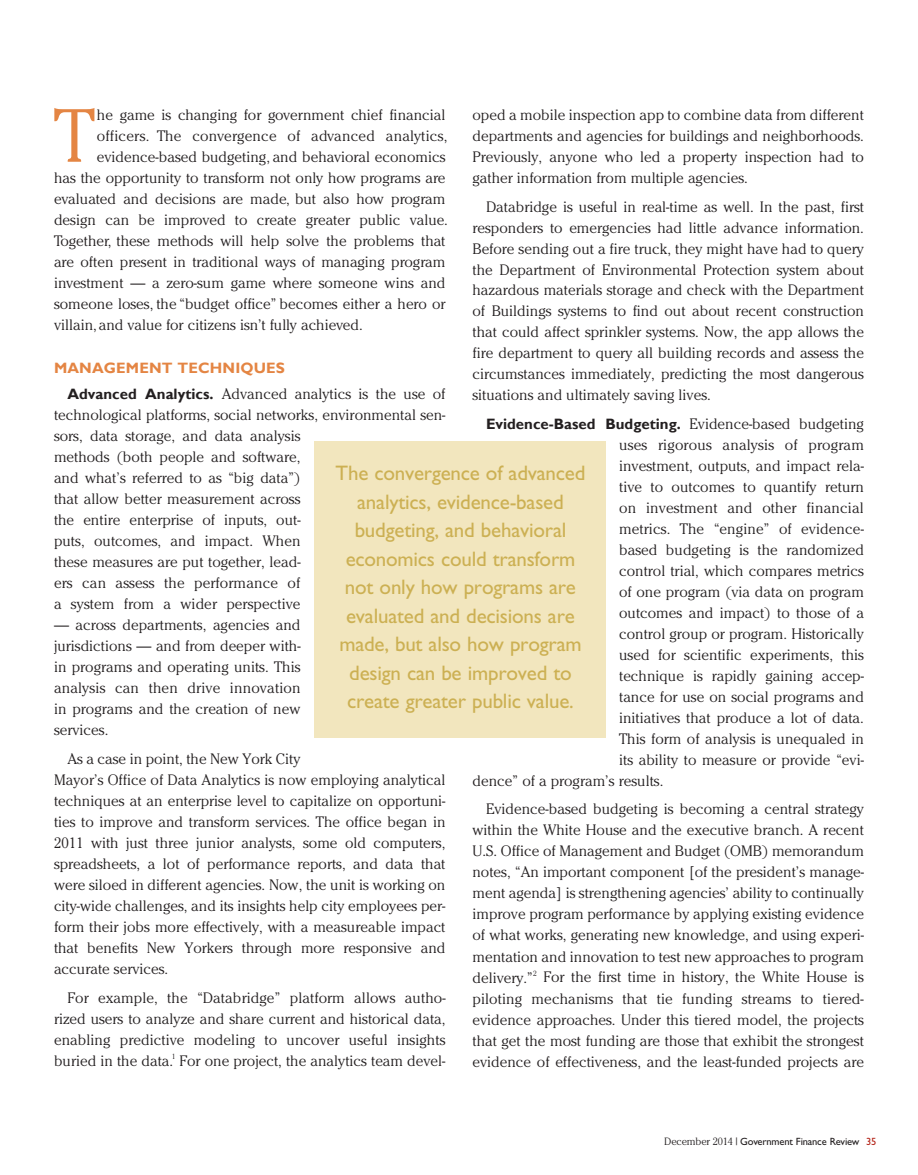
<style>
.page{position:relative;width:918px;height:1175px;background:#fff}
.page>*{position:absolute;margin:0;border:0;box-sizing:border-box;transform-origin:0 0}
.t1{font:300 74.7px "Cheltenham";color:#e48543}
.t2{font:21px/28.5px "Gill Sans";letter-spacing:-.01em;color:#ccb053;text-align:center}
.t3{font:300 15px/21px "Cheltenham";color:#231f20;text-align:justify}
.t4{font:700 15px "Gill Sans";color:#231f20}
.t5{font:700 15px "Gill Sans";letter-spacing:.01em;color:#e48543}
.t6{font:10.5px "Gill Sans";letter-spacing:-.015em;color:#231f20}
.t7{font:300 7.5px "Cheltenham";color:#231f20}
.s1{font-family:"Cheltenham";font-weight:300}
.s2{font-family:"Gill Sans";font-weight:700}
.s3{color:#b32317}
</style>
<div class="page">
<div style="left:314px;top:441px;width:292px;height:296px;background:#f2e6be"></div>
<h1 class="t1" style="left:54px;top:93px;width:42px">T</h1>
<p class="t3" style="left:97px;top:104px;width:350px">he game is changing for government chief financial</p>
<p class="t3" style="left:473px;top:104px;width:393px">oped a mobile inspection app to combine data from different departments and agencies for buildings and neighborhoods.<br>Previously, anyone who led a property inspection had to gather information from multiple agencies.</p>
<p class="t3" style="left:473px;top:196px;width:393px;text-indent:14px">Databridge is useful in real-time as well. In the past, first responders to emergencies had little advance information.<br>Before sending out a fire truck, they might have had to query the Department of Environmental Protection system about hazardous materials storage and check with the Department of Buildings systems to find out about recent construction that could affect sprinkler systems. Now, the app allows the fire department to query all building records and assess the circumstances immediately, predicting the most dangerous situations and ultimately saving lives.</p>
<p class="t4" style="left:486px;top:415px;width:379px">Evidence-Based Budgeting. <span class="s1">Evidence-based budgeting</span></p>
<p class="t3" style="left:619px;top:434px;width:246px">uses rigorous analysis of program</p>
<p class="t3" style="left:619px;top:455px;width:246px">investment, outputs, and impact rela-</p>
<p class="t3" style="left:619px;top:476px;width:246px">tive to outcomes to quantify return</p>
<p class="t3" style="left:619px;top:497px;width:246px">on investment and other financial</p>
<p class="t3" style="left:619px;top:518px;width:246px">metrics. The “engine” of evidence-</p>
<p class="t3" style="left:619px;top:539px;width:246px">based budgeting is the randomized</p>
<p class="t3" style="left:619px;top:560px;width:246px">control trial, which compares metrics</p>
<p class="t3" style="left:619px;top:581px;width:246px">of one program (via data on program</p>
<p class="t3" style="left:619px;top:602px;width:246px">outcomes and impact) to those of a</p>
<p class="t3" style="left:619px;top:623px;width:246px">control group or program. Historically</p>
<p class="t3" style="left:619px;top:644px;width:246px">used for scientific experiments, this</p>
<p class="t3" style="left:619px;top:665px;width:246px">technique is rapidly gaining accep-</p>
<p class="t3" style="left:619px;top:686px;width:246px">tance for use on social programs and</p>
<p class="t3" style="left:619px;top:707px;width:246px">initiatives that produce a lot of data.</p>
<p class="t3" style="left:619px;top:728px;width:246px">This form of analysis is unequaled in</p>
<p class="t3" style="left:619px;top:748px;width:246px">its ability to measure or provide “evi-</p>
<p class="t3" style="left:473px;top:769px;width:192px">dence” of a program’s results.</p>
<p class="t3" style="left:473px;top:798px;width:393px;text-indent:14px">Evidence-based budgeting is becoming a central strategy within the White House and the executive branch. A recent U.S. Office of Management and Budget (OMB) memorandum notes, “An important component [of the president’s manage&shy;ment agenda] is strengthening agencies’ ability to continually improve program performance by applying existing evidence of what works, generating new knowledge, and using experi&shy;mentation and innovation to test new approaches to program delivery.”</p>
<p class="t3" style="left:97px;top:125px;width:352px">officers. The convergence of advanced analytics,</p>
<p class="t3" style="left:97px;top:146px;width:350px">evidence-based budgeting, and behavioral economics</p>
<p class="t3" style="left:54px;top:167px;width:393px">has the opportunity to transform not only how programs are</p>
<p class="t3" style="left:54px;top:188px;width:393px">evaluated and decisions are made, but also how program</p>
<p class="t3" style="left:54px;top:209px;width:395px">design can be improved to create greater public value.</p>
<p class="t3" style="left:54px;top:230px;width:393px">Together, these methods will help solve the problems that</p>
<p class="t3" style="left:54px;top:251px;width:393px">are often present in traditional ways of managing program</p>
<p class="t3" style="left:54px;top:272px;width:393px">investment — a zero-sum game where someone wins and</p>
<p class="t3" style="left:54px;top:293px;width:393px">someone loses, the “budget office” becomes either a hero or</p>
<p class="t3" style="left:54px;top:314px;width:310px">villain, and value for citizens isn’t fully achieved.</p>
<p class="t5" style="left:54px;top:359px;width:233px">MANAGEMENT TECHNIQUES</p>
<p class="t3" style="left:54px;top:383px;width:393px;text-align:left;text-indent:14px"><span class="s2">Advanced Analytics.</span> Advanced analytics is the use of technological platforms, social networks, environmental sen&shy;sors, data storage, and data analysis<br>methods (both people and software,<br>and what’s referred to as “big data”)<br>that allow better measurement across<br>the entire enterprise of inputs, out-<br>puts, outcomes, and impact. When<br>these measures are put together, lead-<br>ers can assess the performance of<br>a system from a wider perspective</p>
<p class="t3" style="left:54px;top:614px;width:248px">— across departments, agencies and jurisdictions — and from deeper with&shy;in programs and operating units. This analysis can then drive innovation in programs and the creation of new services.</p>
<p class="t3" style="left:54px;top:748px;width:393px;text-align:left;text-indent:14px">As a case in point, the New York City<br>Mayor’s Office of Data Analytics is now employing analytical techniques at an enterprise level to capitalize on opportuni&shy;ties to improve and transform services. The office began in 2011 with just three junior analysts, some old computers, spreadsheets, a lot of performance reports, and data that were siloed in different agencies. Now, the unit is working on city-wide challenges, and its insights help city employees per&shy;form their jobs more effectively, with a measureable impact that benefits New Yorkers through more responsive and accurate services.</p>
<p class="t3" style="left:54px;top:987px;width:393px;text-indent:14px">For example, the “Databridge” platform allows autho&shy;rized users to analyze and share current and historical data, enabling predictive modeling to uncover useful insights buried in the data. For one project, the analytics team devel-</p>
<p class="t2" style="left:336px;top:458px;width:251px">The convergence of advanced analytics, evidence-based budgeting, and behavioral economics could transform not only how programs are evaluated and decisions are made, but also how program design can be improved to create greater public value.</p>
<p class="t7" style="left:533px;top:968px;width:5px">2</p>
<p class="t3" style="left:472px;top:966px;width:393px;text-indent:71px">For the first time in history, the White House is piloting mechanisms that tie funding streams to tiered&shy;evidence approaches. Under this tiered model, the projects that get the most funding are those that exhibit the strongest evidence of effectiveness, and the least-funded projects are</p>
<p class="t7" style="left:172px;top:1052px;width:5px">1</p>
<p class="t6" style="left:664px;top:1135px;width:214px"><span class="s1">December 2014 |</span> Government Finance Review <span class="s3">35</span></p>
</div>
